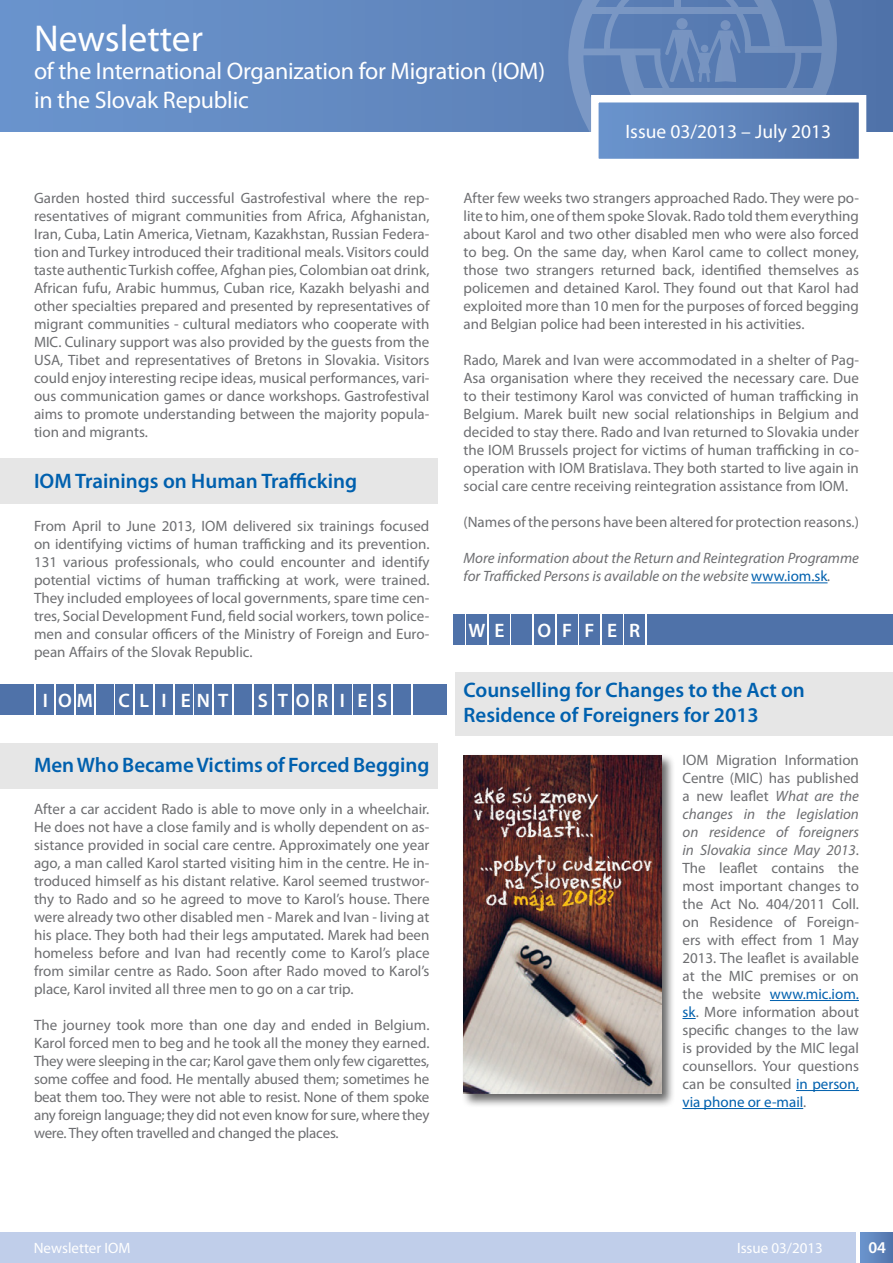
<style>
.page{position:relative;width:893px;height:1263px;background:#fff}
.page>*{position:absolute;margin:0;border:0;box-sizing:border-box;transform-origin:0 0}
.t1{font:37.5px "Myriad Pro";color:#fff}
.t2{font:24px/28.8px "Myriad Pro";letter-spacing:-.01em;color:#fff}
.t3{font:600 21px/25.2px "Myriad Pro";color:#0060ae}
.t4{font:600 19.5px "Myriad Pro";letter-spacing:.495em;color:#fff}
.t5{font:19.5px "Myriad Pro";color:#fff}
.t6{font:600 16.5px "Myriad Pro";color:#fff}
.t7{font:15px/18px "Myriad Pro";color:#6d6e71;text-align:justify}
.t8{font:italic 15px/18px "Myriad Pro";color:#6d6e71}
.t9{font:15px "Myriad Pro";color:#fff}
.s1{font-style:normal;color:#0060ae}
.s2{font-style:italic}
.s3{color:#0060ae}
</style>
<div class="page">
<svg style="left:860px;top:1232px;width:33px;height:31px"></svg>
<div style="left:0;top:1232px;width:855px;height:31px;background:#c0ceea"></div>
<div style="left:0;top:0;width:893px;height:132px;background:#648cc3"></div>
<svg style="left:568px;top:0;width:302px;height:159px"></svg>
<div style="left:0;top:459px;width:438px;height:45px;background:#e6e6e6"></div>
<div style="left:0;top:743px;width:438px;height:46px;background:#e6e6e6"></div>
<div style="left:455px;top:672px;width:438px;height:64px;background:#e6e6e6"></div>
<hr style="left:751px;top:582px;width:76px;height:1px;background:#0060ae">
<hr style="left:770px;top:1000px;width:89px;height:1px;background:#0060ae">
<svg style="left:682px;top:1018px;width:14px;height:1px"></svg>
<hr style="left:796px;top:1090px;width:63px;height:1px;background:#0060ae">
<hr style="left:682px;top:1108px;width:121px;height:1px;background:#0060ae">
<div style="left:462px;top:753px;width:214px;height:355px;background:#000;opacity:.6"></div>
<img style="left:463px;top:755px;width:198px;height:339px">
<div style="left:467px;top:614px;width:20px;height:31px;background:#4f72a9"></div>
<div style="left:602px;top:614px;width:20px;height:31px;background:#4f72a9"></div>
<div style="left:534px;top:614px;width:20px;height:31px;background:#4f72a9"></div>
<div style="left:512px;top:614px;width:20px;height:31px;background:#4f72a9"></div>
<div style="left:647px;top:614px;width:20px;height:31px;background:#4f72a9"></div>
<div style="left:579px;top:614px;width:21px;height:31px;background:#4f72a9"></div>
<div style="left:489px;top:614px;width:20px;height:31px;background:#4f72a9"></div>
<div style="left:625px;top:614px;width:20px;height:31px;background:#4f72a9"></div>
<div style="left:557px;top:614px;width:20px;height:31px;background:#4f72a9"></div>
<div style="left:453px;top:614px;width:11px;height:31px;background:#4f72a9"></div>
<div style="left:655px;top:614px;width:238px;height:31px;background:#4f72a9"></div>
<div style="left:0;top:684px;width:34px;height:31px;background:#4f72a9"></div>
<div style="left:37px;top:684px;width:17px;height:31px;background:#4f72a9"></div>
<div style="left:155px;top:684px;width:18px;height:31px;background:#4f72a9"></div>
<div style="left:96px;top:684px;width:17px;height:31px;background:#4f72a9"></div>
<div style="left:215px;top:684px;width:17px;height:31px;background:#4f72a9"></div>
<div style="left:76px;top:684px;width:18px;height:31px;background:#4f72a9"></div>
<div style="left:195px;top:684px;width:17px;height:31px;background:#4f72a9"></div>
<div style="left:135px;top:684px;width:18px;height:31px;background:#4f72a9"></div>
<div style="left:254px;top:684px;width:18px;height:31px;background:#4f72a9"></div>
<div style="left:56px;top:684px;width:18px;height:31px;background:#4f72a9"></div>
<div style="left:175px;top:684px;width:17px;height:31px;background:#4f72a9"></div>
<div style="left:116px;top:684px;width:17px;height:31px;background:#4f72a9"></div>
<div style="left:234px;top:684px;width:18px;height:31px;background:#4f72a9"></div>
<div style="left:274px;top:684px;width:18px;height:31px;background:#4f72a9"></div>
<div style="left:373px;top:684px;width:18px;height:31px;background:#4f72a9"></div>
<div style="left:294px;top:684px;width:18px;height:31px;background:#4f72a9"></div>
<div style="left:314px;top:684px;width:17px;height:31px;background:#4f72a9"></div>
<div style="left:334px;top:684px;width:17px;height:31px;background:#4f72a9"></div>
<div style="left:354px;top:684px;width:17px;height:31px;background:#4f72a9"></div>
<div style="left:420px;top:684px;width:26px;height:31px;background:#4f72a9"></div>
<div style="left:413px;top:684px;width:18px;height:31px;background:#4f72a9"></div>
<div style="left:393px;top:684px;width:18px;height:31px;background:#4f72a9"></div>
<h1 class="t1" style="left:34px;top:15px;width:170px">Newsletter</h1>
<h2 class="t2" style="left:34px;top:56px;width:513px">of the International Organization for Migration (IOM) in the Slovak Republic</h2>
<h3 class="t5" style="left:626px;top:120px;width:207px">Issue 03/2013 – July 2013</h3>
<p class="t7" style="left:34px;top:189px;width:397px">Garden hosted third successful Gastrofestival where the rep&shy;resentatives of migrant communities from Africa, Afghanistan, Iran, Cuba, Latin America, Vietnam, Kazakhstan, Russian Federa&shy;tion and Turkey introduced their traditional meals. Visitors could taste authentic Turkish coffee, Afghan pies, Colombian oat drink, African fufu, Arabic hummus, Cuban rice, Kazakh belyashi and other specialties prepared and presented by representatives of migrant communities - cultural mediators who cooperate with MIC. Culinary support was also provided by the guests from the USA, Tibet and representatives of Bretons in Slovakia. Visitors could enjoy interesting recipe ideas, musical performances, vari&shy;ous communication games or dance workshops. Gastrofestival aims to promote understanding between the majority popula&shy;tion and migrants.</p>
<h3 class="t3" style="left:34px;top:468px;width:325px">IOM Trainings on Human Trafficking</h3>
<p class="t7" style="left:34px;top:517px;width:397px">From April to June 2013, IOM delivered six trainings focused on identifying victims of human trafficking and its prevention.<br>131 various professionals, who could encounter and identify potential victims of human trafficking at work, were trained.<br>They included employees of local governments, spare time cen&shy;tres, Social Development Fund, field social workers, town police&shy;men and consular officers of the Ministry of Foreign and Euro&shy;pean Affairs of the Slovak Republic.</p>
<h3 class="t4" style="left:43px;top:688px;width:52px">I OM</h3>
<h3 class="t4" style="left:119px;top:688px;width:111px">CL I ENT</h3>
<h3 class="t4" style="left:258px;top:688px;width:131px">STORI ES</h3>
<h3 class="t3" style="left:34px;top:752px;width:397px">Men Who Became Victims of Forced Begging</h3>
<p class="t7" style="left:34px;top:799px;width:397px">After a car accident Rado is able to move only in a wheelchair.<br>He does not have a close family and is wholly dependent on as&shy;sistance provided in social care centre. Approximately one year ago, a man called Karol started visiting him in the centre. He in&shy;troduced himself as his distant relative. Karol seemed trustwor&shy;thy to Rado and so he agreed to move to Karol’s house. There were already two other disabled men - Marek and Ivan - living at his place. They both had their legs amputated. Marek had been homeless before and Ivan had recently come to Karol’s place from similar centre as Rado. Soon after Rado moved to Karol’s place, Karol invited all three men to go on a car trip.</p>
<p class="t7" style="left:34px;top:1015px;width:397px">The journey took more than one day and ended in Belgium.<br>Karol forced men to beg and he took all the money they earned.<br>They were sleeping in the car; Karol gave them only few cigarettes, some coffee and food. He mentally abused them; sometimes he beat them too. They were not able to resist. None of them spoke any foreign language; they did not even know for sure, where they were. They often travelled and changed the places.</p>
<p class="t7" style="left:463px;top:189px;width:397px">After few weeks two strangers approached Rado. They were po&shy;lite to him, one of them spoke Slovak. Rado told them everything about Karol and two other disabled men who were also forced to beg. On the same day, when Karol came to collect money, those two strangers returned back, identified themselves as policemen and detained Karol. They found out that Karol had exploited more than 10 men for the purposes of forced begging and Belgian police had been interested in his activities.</p>
<p class="t7" style="left:463px;top:351px;width:397px">Rado, Marek and Ivan were accommodated in a shelter of Pag-Asa organisation where they received the necessary care. Due to their testimony Karol was convicted of human trafficking in Belgium. Marek built new social relationships in Belgium and decided to stay there. Rado and Ivan returned to Slovakia under the IOM Brussels project for victims of human trafficking in co&shy;operation with IOM Bratislava. They both started to live again in social care centre receiving reintegration assistance from IOM.</p>
<p class="t7" style="left:463px;top:513px;width:397px">(Names of the persons have been altered for protection reasons.)</p>
<p class="t8" style="left:463px;top:549px;width:397px">More information about the Return and Reintegration Programme for Trafficked Persons is available on the website <span class="s1">www.iom.sk</span>.</p>
<h3 class="t4" style="left:468px;top:618px;width:38px">W E</h3>
<h3 class="t4" style="left:538px;top:618px;width:104px">OFFER</h3>
<h3 class="t3" style="left:463px;top:676px;width:343px">Counselling for Changes to the Act on<br>Residence of Foreigners for 2013</h3>
<p class="t7" style="left:682px;top:751px;width:178px">IOM Migration Information Centre (MIC) has published a new leaflet <span class="s2">What are the changes in the legislation on residence of foreigners in Slovakia since May 2013</span>.<br>The leaflet contains the most important changes to the Act No. 404/2011 Coll. on Residence of Foreign&shy;ers with effect from 1 May 2013. The leaflet is available at the MIC premises or on the website <span class="s3">www.mic.iom. sk</span>. More information about specific changes to the law is provided by the MIC legal counsellors. Your questions can be consulted <span class="s3">in person, via phone or e-mail</span>.</p>
<p class="t9" style="left:34px;top:1239px;width:98px">Newsletter IOM</p>
<p class="t9" style="left:737px;top:1239px;width:87px">Issue 03/2013</p>
<p class="t6" style="left:868px;top:1237px;width:19px">04</p>
</div>
